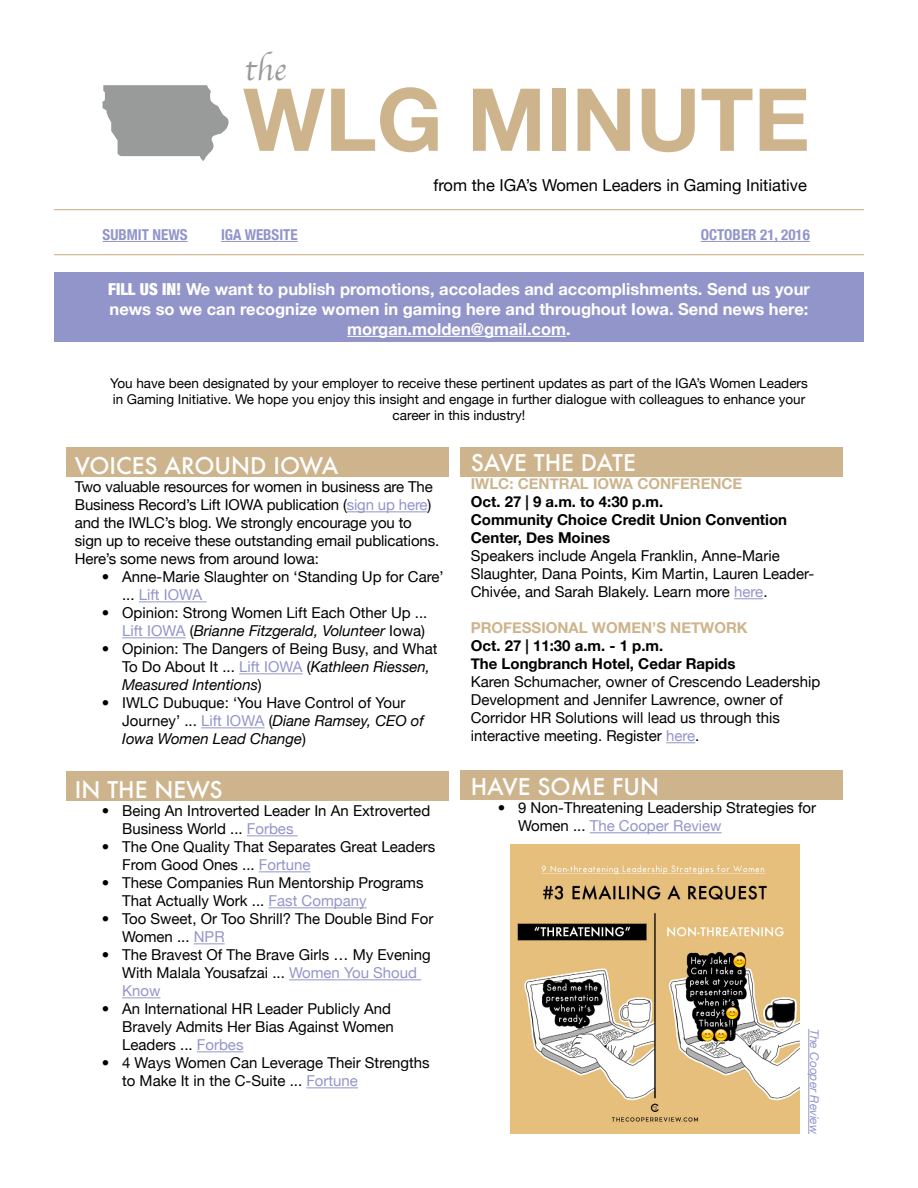
<style>
.page{position:relative;width:918px;height:1188px;background:#fff}
.page>*{position:absolute;margin:0;border:0;box-sizing:border-box;transform-origin:0 0}
.t1{font:700 87px "Helvetica Neue";color:#cdb48c}
.t2{font:33px "Apple Chancery";color:#999b9a}
.t3{font:500 22.5px "Futura";color:#fff}
.t4{font:700 16.5px/19.8px "Helvetica Neue";color:#fff;text-align:center}
.t5{font:16.5px "Helvetica Neue";color:#000}
.t6{font:15px/18px "Helvetica Neue";color:#000}
.t7{font:700 15px/18px "Helvetica Neue";color:#000}
.t8{font:700 15px "Helvetica Neue";color:#cdb48c}
.t9{font:700 condensed 15px "Helvetica Neue";color:#9295ca}
.t10{font:13.5px/16.2px "Helvetica Neue";color:#000;text-align:center}
.t11{font:italic 12px "Helvetica Neue";color:#9295ca}
.s1{font-weight:900;font-stretch:condensed}
.s2{color:#9295ca}
.s3{font-style:italic}
</style>
<div class="page">
<div style="left:460px;top:771px;width:383px;height:29px;background:#cdb48c"></div>
<div style="left:460px;top:447px;width:383px;height:29px;background:#cdb48c"></div>
<div style="left:66px;top:772px;width:383px;height:29px;background:#cdb48c"></div>
<hr style="left:54px;top:209px;width:810px;height:1px;background:#cdb48c">
<hr style="left:54px;top:254px;width:810px;height:1px;background:#cdb48c">
<hr style="left:103px;top:241px;width:85px;height:1px;background:#9295ca">
<hr style="left:221px;top:241px;width:77px;height:1px;background:#9295ca">
<svg style="left:103px;top:85px;width:126px;height:76px"></svg>
<hr style="left:701px;top:241px;width:109px;height:1px;background:#9295ca">
<div style="left:54px;top:272px;width:810px;height:69px;background:#9295ca"></div>
<hr style="left:347px;top:336px;width:219px;height:1px;background:#fff">
<div style="left:66px;top:447px;width:383px;height:29px;background:#cdb48c"></div>
<hr style="left:347px;top:511px;width:80px;height:1px;background:#9295ca">
<hr style="left:139px;top:601px;width:68px;height:1px;background:#9295ca">
<hr style="left:122px;top:637px;width:64px;height:1px;background:#9295ca">
<hr style="left:239px;top:673px;width:64px;height:1px;background:#9295ca">
<hr style="left:201px;top:727px;width:64px;height:1px;background:#9295ca">
<hr style="left:247px;top:835px;width:51px;height:1px;background:#9295ca">
<hr style="left:259px;top:871px;width:52px;height:1px;background:#9295ca">
<hr style="left:269px;top:907px;width:98px;height:1px;background:#9295ca">
<hr style="left:194px;top:943px;width:31px;height:1px;background:#9295ca">
<hr style="left:289px;top:979px;width:132px;height:1px;background:#9295ca">
<hr style="left:122px;top:997px;width:38px;height:1px;background:#9295ca">
<hr style="left:197px;top:1051px;width:47px;height:1px;background:#9295ca">
<hr style="left:306px;top:1087px;width:52px;height:1px;background:#9295ca">
<svg style="left:734px;top:598px;width:29px;height:1px"></svg>
<svg style="left:666px;top:742px;width:29px;height:1px"></svg>
<hr style="left:590px;top:832px;width:132px;height:1px;background:#9295ca">
<hr style="left:809px;top:1029px;width:1px;height:105px;background:#9295ca">
<img style="left:511px;top:845px;width:289px;height:289px">
<h2 class="t2" style="left:245px;top:43px;width:43px">the</h2>
<p class="t9" style="left:103px;top:226px;width:86px">SUBMIT NEWS</p>
<h1 class="t1" style="left:243px;top:66px;width:568px">WLG Minute</h1>
<p class="t5" style="left:434px;top:175px;width:375px">from the IGA’s Women Leaders in Gaming Initiative</p>
<p class="t9" style="left:221px;top:226px;width:78px">IGA WEBSITE</p>
<p class="t9" style="left:701px;top:226px;width:111px">OCTOBER 21, 2016</p>
<p class="t4" style="left:108px;top:279px;width:703px"><span class="s1">Fill Us In!</span> We want to publish promotions, accolades and accomplishments. Send us your news so we can recognize women in gaming here and throughout Iowa. Send news here: morgan.molden@gmail.com.</p>
<p class="t10" style="left:110px;top:375px;width:699px">You have been designated by your employer to receive these pertinent updates as part of the IGA’s Women Leaders in Gaming Initiative. We hope you enjoy this insight and engage in further dialogue with colleagues to enhance your career in this industry!</p>
<h3 class="t3" style="left:75px;top:451px;width:265px">VOICES AROUND IOWA</h3>
<p class="t6" style="left:75px;top:478px;width:366px">Two valuable resources for women in business are The Business Record’s Lift IOWA publication (<span class="s2">sign up here</span>) and the IWLC’s blog. We strongly encourage you to sign up to receive these outstanding email publications.<br>Here’s some news from around Iowa:</p>
<p class="t6" style="left:122px;top:568px;width:323px;text-indent:-20px">• Anne-Marie Slaughter on ‘Standing Up for Care’ ... <span class="s2">Lift IOWA</span></p>
<p class="t6" style="left:102px;top:604px;width:327px;text-align:right">• Opinion: Strong Women Lift Each Other Up ...<br><span class="s2">Lift IOWA</span> (<span class="s3">Brianne Fitzgerald, Volunteer</span> Iowa)</p>
<p class="t6" style="left:122px;top:640px;width:317px;text-indent:-20px">• Opinion: The Dangers of Being Busy, and What<br>To Do About It ... <span class="s2">Lift IOWA</span> (<span class="s3">Kathleen Riessen,<br>Measured Intentions</span>)</p>
<p class="t6" style="left:122px;top:694px;width:303px;text-indent:-20px">• IWLC Dubuque: ‘You Have Control of Your<br>Journey’ ... <span class="s2">Lift IOWA</span> (<span class="s3">Diane Ramsey, CEO of<br>Iowa Women Lead Change</span>)</p>
<h3 class="t3" style="left:75px;top:775px;width:149px">I N THE N EWS</h3>
<p class="t6" style="left:122px;top:802px;width:310px;text-indent:-20px">• Being An Introverted Leader In An Extroverted<br>Business World ... <span class="s2">Forbes</span></p>
<p class="t6" style="left:122px;top:838px;width:315px;text-indent:-20px">• The One Quality That Separates Great Leaders<br>From Good Ones ... <span class="s2">Fortune</span></p>
<p class="t6" style="left:122px;top:874px;width:303px;text-indent:-20px">• These Companies Run Mentorship Programs<br>That Actually Work ... <span class="s2">Fast Company</span></p>
<p class="t6" style="left:122px;top:910px;width:313px;text-indent:-20px">• Too Sweet, Or Too Shrill? The Double Bind For<br>Women ... <span class="s2">NPR</span></p>
<p class="t6" style="left:122px;top:946px;width:310px;text-indent:-20px">• The Bravest Of The Brave Girls … My Evening<br>With Malala Yousafzai ... <span class="s2">Women You Shoud<br>Know</span></p>
<p class="t6" style="left:122px;top:1000px;width:273px;text-indent:-20px">• An International HR Leader Publicly And<br>Bravely Admits Her Bias Against Women<br>Leaders ... <span class="s2">Forbes</span></p>
<p class="t6" style="left:122px;top:1054px;width:309px;text-indent:-20px">• 4 Ways Women Can Leverage Their Strengths to Make It in the C-Suite ... <span class="s2">Fortune</span></p>
<h3 class="t3" style="left:471px;top:448px;width:77px">SAVE THE</h3>
<h3 class="t3" style="left:581px;top:448px;width:44px">DATE</h3>
<p class="t8" style="left:471px;top:475px;width:273px">IWLC: Central Iowa Conference</p>
<p class="t7" style="left:471px;top:493px;width:318px">Oct. 27 | 9 a.m. to 4:30 p.m.<br>Community Choice Credit Union Convention<br>Center, Des Moines</p>
<p class="t6" style="left:471px;top:547px;width:345px">Speakers include Angela Franklin, Anne-Marie<br>Slaughter, Dana Points, Kim Martin, Lauren Leader-<br>Chivée, and Sarah Blakely. Learn more <span class="s2">here</span>.</p>
<p class="t8" style="left:471px;top:619px;width:278px">Professional Women’s Network</p>
<p class="t7" style="left:471px;top:637px;width:266px">Oct. 27 | 11:30 a.m. - 1 p.m.<br>The Longbranch Hotel, Cedar Rapids</p>
<p class="t6" style="left:471px;top:673px;width:351px">Karen Schumacher, owner of Crescendo Leadership Development and Jennifer Lawrence, owner of Corridor HR Solutions will lead us through this interactive meeting. Register <span class="s2">here</span>.</p>
<h3 class="t3" style="left:471px;top:772px;width:190px">HAVE SOME FUN</h3>
<p class="t6" style="left:518px;top:799px;width:300px;text-indent:-20px">• 9 Non-Threatening Leadership Strategies for<br>Women ... <span class="s2">The Cooper Review</span></p>
<p class="t11" style="left:821px;top:1029px;width:107px;rotate:90deg">The Cooper Review</p>
</div>
